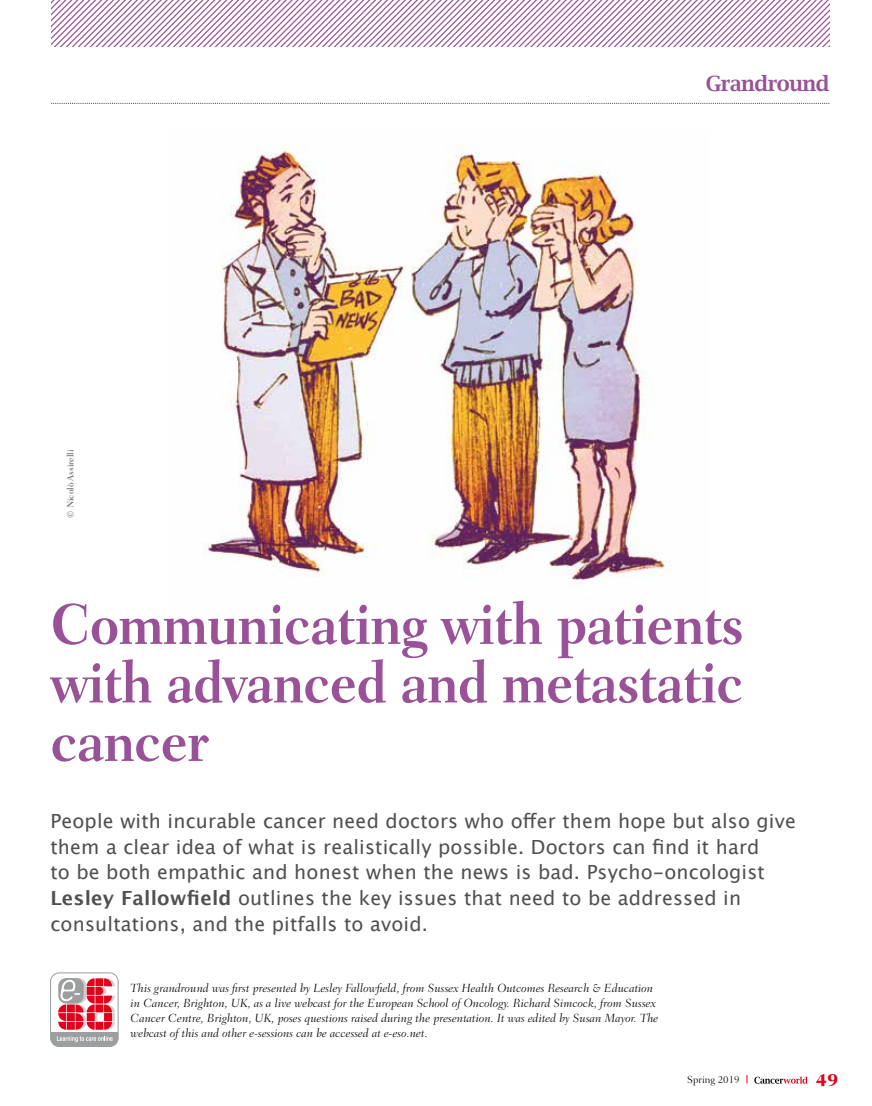
<style>
.page{position:relative;width:872px;height:1106px;background:#fff}
.page>*{position:absolute;margin:0;border:0;box-sizing:border-box;transform-origin:0 0}
.t1{font:700 58.5px/58.5px "Fairfield LH";letter-spacing:-.02em;color:#995297;text-align:justify;scale:.91 1}
.t2{font:600 21px "Lucida Bright";letter-spacing:-.025em;color:#995297}
.t3{font:19.5px/25.5px "Lucida Grande";letter-spacing:.01em;color:#50514f}
.t4{font:800 18px "Fairfield LH";color:#e2001a}
.t5{font:italic 300 12px/15px "Fairfield LH";color:#000}
.t6{font:300 10.5px "Fairfield LH";color:#000}
.t7{font:500 9px "Fairfield LH";color:#606366}
.s1{font-weight:700}
</style>
<div class="page">
<svg style="left:754px;top:1076px;width:53px;height:7px"></svg>
<img style="left:203px;top:144px;width:468px;height:442px">
<div style="left:50px;top:972px;width:68px;height:74px;border:1px solid #9c9e9f;border-radius:9px"></div>
<div style="left:51px;top:1032px;width:67px;height:14px;background:#9c9e9f"></div>
<svg style="left:58px;top:978px;width:57px;height:51px"></svg>
<svg style="left:57px;top:1036px;width:56px;height:6px"></svg>
<svg style="left:51px;top:0;width:778px;height:47px"></svg>
<svg style="left:51px;top:103px;width:778px;height:1px"></svg>
<p class="t7" style="left:65px;top:518px;width:70px;rotate:-90deg">© Nicolò Assirelli</p>
<h2 class="t2" style="left:705px;top:71px;width:125px">Grandround</h2>
<h1 class="t1" style="left:50px;top:595px;width:763px">Communicating with patients with advanced and metastatic cancer</h1>
<p class="t3" style="left:50px;top:809px;width:747px">People with incurable cancer need doctors who offer them hope but also give them a clear idea of what is realistically possible. Doctors can find it hard<br>to be both empathic and honest when the news is bad. Psycho-oncologist <span class="s1">Lesley Fallowfield</span> outlines the key issues that need to be addressed in consultations, and the pitfalls to avoid.</p>
<p class="t5" style="left:130px;top:980px;width:529px">This grandround was first presented by Lesley Fallowfield, from Sussex Health Outcomes Research &amp; Education in Cancer, Brighton, UK, as a live webcast for the European School of Oncology. Richard Simcock, from Sussex Cancer Centre, Brighton, UK, poses questions raised during the presentation. It was edited by Susan Mayor. The webcast of this and other e-sessions can be accessed at e-eso.net.</p>
<p class="t6" style="left:687px;top:1073px;width:54px">Spring 2019</p>
<h3 class="t4" style="left:815px;top:1069px;width:24px">49</h3>
</div>
